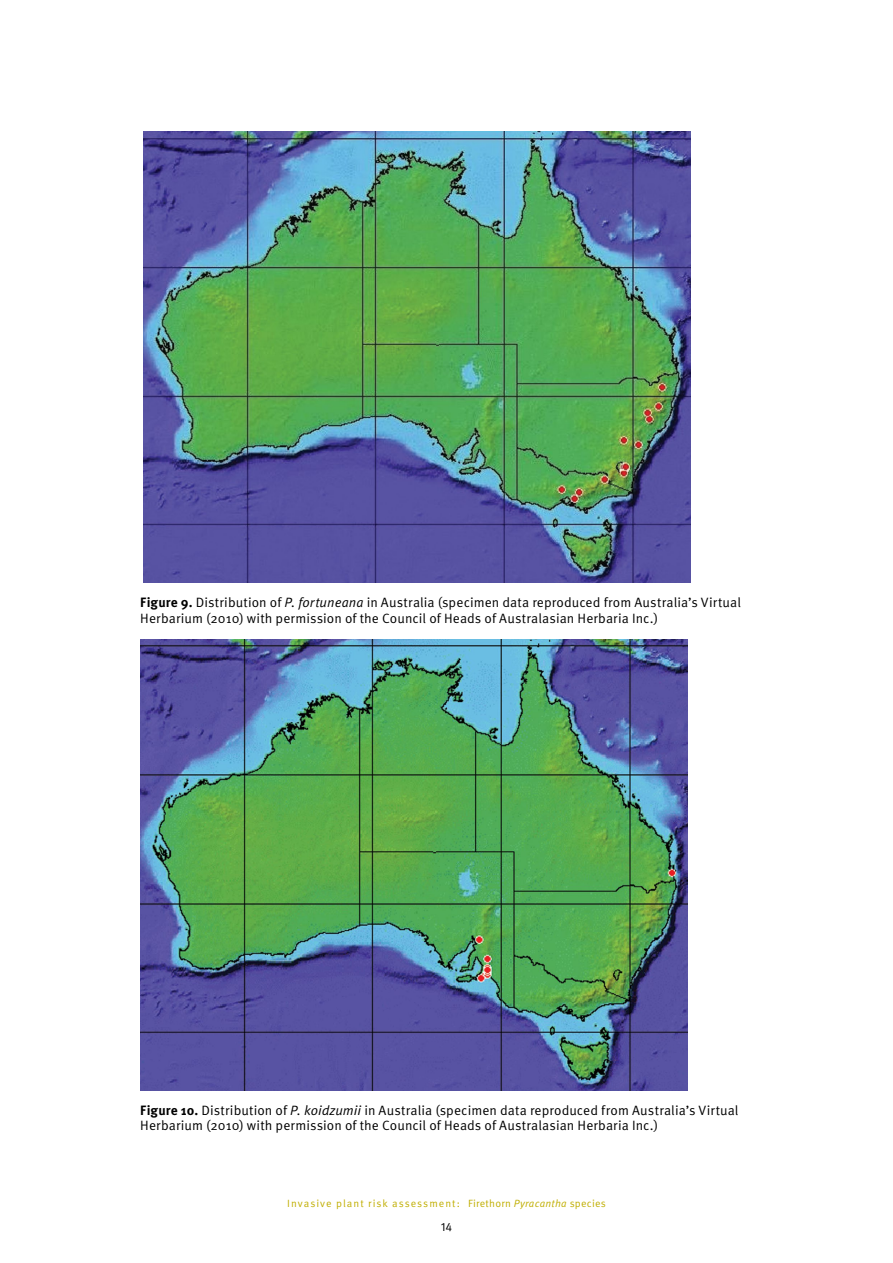
<style>
.page{position:relative;width:893px;height:1263px;background:#fff}
.page>*{position:absolute;margin:0;border:0;box-sizing:border-box;transform-origin:0 0}
.t1{font:13.5px/15.8px "Meta OT";letter-spacing:.01em;color:#000}
.t2{font:12px "Meta OT";color:#000}
.t3{font:10.5px "Meta OT";letter-spacing:.09em;color:#c0ae00}
.s1{font-weight:700}
.s2{font-style:italic}
</style>
<div class="page">
<img style="left:143px;top:132px;width:547px;height:451px">
<img style="left:140px;top:640px;width:547px;height:450px">
<p class="t1" style="left:140px;top:594px;width:602px"><span class="s1">Figure 9.</span> Distribution of <span class="s2">P. fortuneana</span> in Australia (specimen data reproduced from Australia’s Virtual<br>Herbarium (2010) with permission of the Council of Heads of Australasian Herbaria Inc.)</p>
<p class="t1" style="left:140px;top:1102px;width:600px"><span class="s1">Figure 10.</span> Distribution of <span class="s2">P. koidzumii</span> in Australia (specimen data reproduced from Australia’s Virtual<br>Herbarium (2010) with permission of the Council of Heads of Australasian Herbaria Inc.)</p>
<p class="t3" style="left:287px;top:1197px;width:320px">Invasive plant risk assessment: Firethorn <span class="s2">Pyracantha</span> species</p>
<p class="t2" style="left:441px;top:1219px;width:13px">14</p>
</div>
